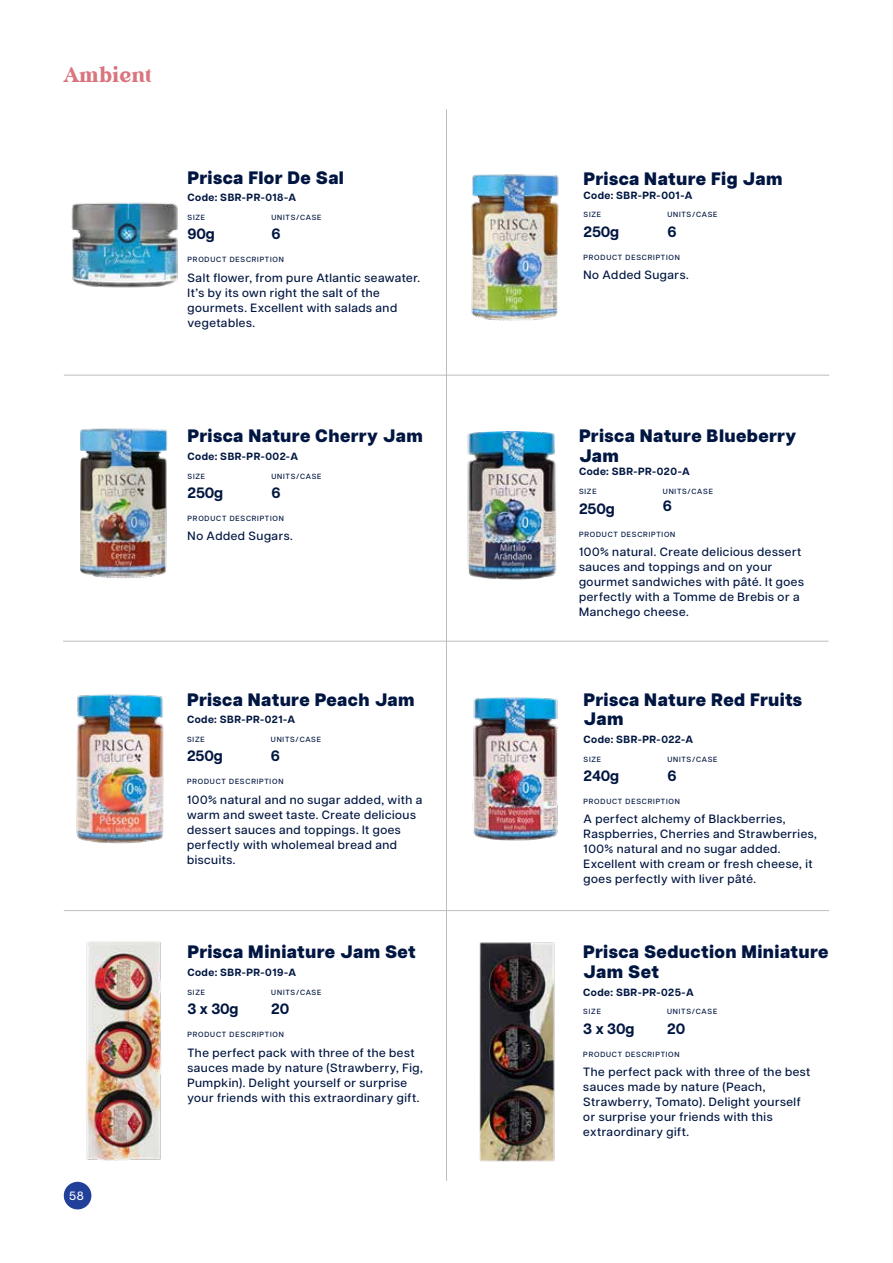
<style>
.page{position:relative;width:893px;height:1263px;background:#fff}
.page>*{position:absolute;margin:0;border:0;box-sizing:border-box;transform-origin:0 0}
.t1{font:30px "Gentlemen";letter-spacing:.015em;color:#da7580}
.t2{font:800 18px/19.5px "Articulat CF";letter-spacing:.02em;color:#001641}
.t3{font:700 15px "Articulat CF";letter-spacing:-.01em;color:#001641}
.t4{font:500 12px/15px "Articulat CF";letter-spacing:.045em;color:#001641}
.t5{font:500 12px "Articulat CF";color:#fff}
.t6{font:700 10.5px "Articulat CF";letter-spacing:.04em;color:#001641}
.t7{font:500 7.5px "Articulat CF";letter-spacing:.11em;color:#001641}
</style>
<div class="page">
<img style="left:80px;top:428px;width:88px;height:151px">
<img style="left:479px;top:942px;width:76px;height:220px">
<hr style="left:446px;top:109px;width:1px;height:1072px;background:#bcbec0">
<hr style="left:64px;top:375px;width:765px;height:1px;background:#bcbec0">
<hr style="left:63px;top:641px;width:765px;height:1px;background:#bcbec0">
<hr style="left:64px;top:910px;width:765px;height:1px;background:#bcbec0">
<img style="left:71px;top:202px;width:107px;height:86px">
<img style="left:471px;top:174px;width:88px;height:147px">
<img style="left:467px;top:431px;width:89px;height:149px">
<img style="left:76px;top:694px;width:88px;height:149px">
<img style="left:472px;top:697px;width:86px;height:144px">
<img style="left:86px;top:941px;width:76px;height:220px">
<hr style="left:890px;top:0;width:3px;height:1263px;background:#f1f1f2">
<div style="left:64px;top:1182px;width:27px;height:27px;background:#21409a;border-radius:50%"></div>
<h1 class="t1" style="left:64px;top:63px;width:89px">Ambient</h1>
<h2 class="t2" style="left:188px;top:169px;width:158px">Prisca Flor De Sal</h2>
<p class="t6" style="left:188px;top:191px;width:110px">Code: SBR-PR-018-A</p>
<p class="t7" style="left:188px;top:213px;width:19px">SIZE</p>
<p class="t3" style="left:188px;top:225px;width:29px">90g</p>
<p class="t7" style="left:271px;top:213px;width:51px">UNITS/CASE</p>
<p class="t3" style="left:271px;top:225px;width:11px">6</p>
<p class="t7" style="left:188px;top:255px;width:98px">PRODUCT DESCRIPTION</p>
<p class="t4" style="left:188px;top:270px;width:234px">Salt flower, from pure Atlantic seawater.<br>It’s by its own right the salt of the gourmets. Excellent with salads and vegetables.</p>
<h2 class="t2" style="left:188px;top:427px;width:237px">Prisca Nature Cherry Jam</h2>
<p class="t6" style="left:188px;top:450px;width:112px">Code: SBR-PR-002-A</p>
<p class="t7" style="left:188px;top:472px;width:19px">SIZE</p>
<p class="t3" style="left:188px;top:484px;width:37px">250g</p>
<p class="t7" style="left:271px;top:472px;width:51px">UNITS/CASE</p>
<p class="t3" style="left:271px;top:484px;width:11px">6</p>
<p class="t7" style="left:188px;top:514px;width:98px">PRODUCT DESCRIPTION</p>
<p class="t4" style="left:188px;top:529px;width:107px">No Added Sugars.</p>
<p class="t5" style="left:69px;top:1189px;width:16px">58</p>
<h2 class="t2" style="left:187px;top:691px;width:229px">Prisca Nature Peach Jam</h2>
<p class="t6" style="left:187px;top:714px;width:110px">Code: SBR-PR-021-A</p>
<p class="t7" style="left:187px;top:735px;width:19px">SIZE</p>
<p class="t3" style="left:187px;top:747px;width:37px">250g</p>
<p class="t7" style="left:271px;top:735px;width:51px">UNITS/CASE</p>
<p class="t3" style="left:271px;top:747px;width:11px">6</p>
<p class="t7" style="left:187px;top:777px;width:98px">PRODUCT DESCRIPTION</p>
<p class="t4" style="left:187px;top:792px;width:237px">100% natural and no sugar added, with a warm and sweet taste. Create delicious dessert sauces and toppings. It goes perfectly with wholemeal bread and biscuits.</p>
<h2 class="t2" style="left:187px;top:944px;width:230px">Prisca Miniature Jam Set</h2>
<p class="t6" style="left:187px;top:966px;width:110px">Code: SBR-PR-019-A</p>
<p class="t7" style="left:187px;top:988px;width:19px">SIZE</p>
<p class="t3" style="left:187px;top:1000px;width:53px">3 x 30g</p>
<p class="t7" style="left:271px;top:988px;width:51px">UNITS/CASE</p>
<p class="t3" style="left:271px;top:1000px;width:20px">20</p>
<p class="t7" style="left:187px;top:1030px;width:98px">PRODUCT DESCRIPTION</p>
<p class="t4" style="left:187px;top:1045px;width:237px">The perfect pack with three of the best sauces made by nature (Strawberry, Fig, Pumpkin). Delight yourself or surprise your friends with this extraordinary gift.</p>
<h2 class="t2" style="left:583px;top:171px;width:201px">Prisca Nature Fig Jam</h2>
<p class="t6" style="left:583px;top:189px;width:110px">Code: SBR-PR-001-A</p>
<p class="t7" style="left:583px;top:210px;width:19px">SIZE</p>
<p class="t3" style="left:583px;top:223px;width:37px">250g</p>
<p class="t7" style="left:667px;top:210px;width:51px">UNITS/CASE</p>
<p class="t3" style="left:667px;top:223px;width:11px">6</p>
<p class="t7" style="left:583px;top:253px;width:98px">PRODUCT DESCRIPTION</p>
<p class="t4" style="left:583px;top:268px;width:107px">No Added Sugars.</p>
<h2 class="t2" style="left:579px;top:428px;width:219px">Prisca Nature Blueberry<br>Jam</h2>
<p class="t6" style="left:579px;top:466px;width:112px">Code: SBR-PR-020-A</p>
<p class="t7" style="left:579px;top:487px;width:19px">SIZE</p>
<p class="t3" style="left:579px;top:499px;width:37px">250g</p>
<p class="t7" style="left:663px;top:487px;width:51px">UNITS/CASE</p>
<p class="t3" style="left:663px;top:496px;width:11px">6</p>
<p class="t7" style="left:579px;top:530px;width:98px">PRODUCT DESCRIPTION</p>
<p class="t4" style="left:579px;top:544px;width:226px">100% natural. Create delicious dessert sauces and toppings and on your gourmet sandwiches with pâté. It goes perfectly with a Tomme de Brebis or a<br>Manchego cheese.</p>
<h2 class="t2" style="left:583px;top:691px;width:220px">Prisca Nature Red Fruits<br>Jam</h2>
<p class="t6" style="left:583px;top:733px;width:111px">Code: SBR-PR-022-A</p>
<p class="t7" style="left:583px;top:755px;width:19px">SIZE</p>
<p class="t3" style="left:583px;top:767px;width:37px">240g</p>
<p class="t7" style="left:667px;top:755px;width:51px">UNITS/CASE</p>
<p class="t3" style="left:667px;top:767px;width:11px">6</p>
<p class="t7" style="left:583px;top:797px;width:98px">PRODUCT DESCRIPTION</p>
<p class="t4" style="left:583px;top:812px;width:235px">A perfect alchemy of Blackberries, Raspberries, Cherries and Strawberries, 100% natural and no sugar added.<br>Excellent with cream or fresh cheese, it goes perfectly with liver pâté.</p>
<h2 class="t2" style="left:583px;top:944px;width:247px">Prisca Seduction Miniature<br>Jam Set</h2>
<p class="t6" style="left:583px;top:986px;width:112px">Code: SBR-PR-025-A</p>
<p class="t7" style="left:583px;top:1007px;width:19px">SIZE</p>
<p class="t3" style="left:583px;top:1020px;width:53px">3 x 30g</p>
<p class="t7" style="left:667px;top:1007px;width:51px">UNITS/CASE</p>
<p class="t3" style="left:667px;top:1020px;width:20px">20</p>
<p class="t7" style="left:583px;top:1050px;width:98px">PRODUCT DESCRIPTION</p>
<p class="t4" style="left:583px;top:1065px;width:229px">The perfect pack with three of the best sauces made by nature (Peach,<br>Strawberry, Tomato). Delight yourself or surprise your friends with this extraordinary gift.</p>
</div>
